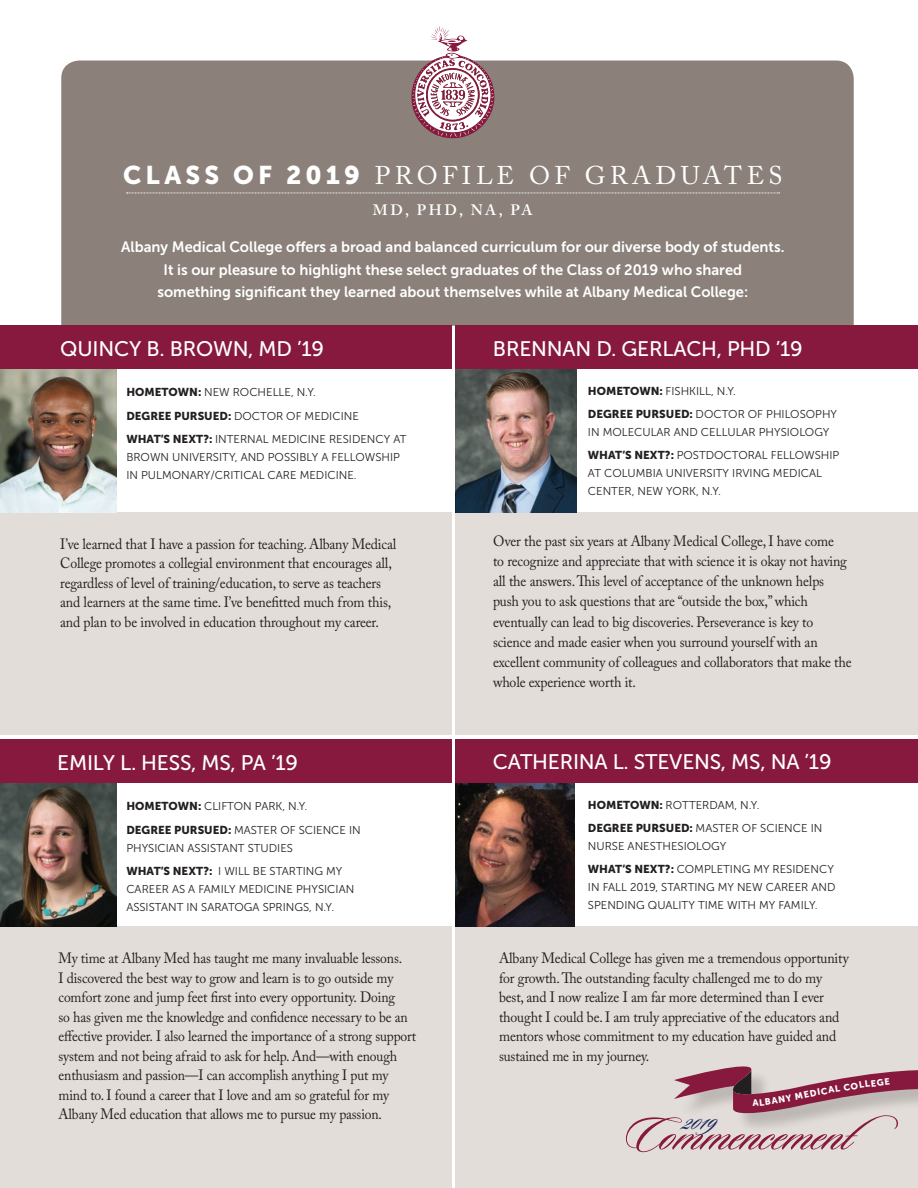
<style>
.page{position:relative;width:918px;height:1188px;background:#fff}
.page>*{position:absolute;margin:0;border:0;box-sizing:border-box;transform-origin:0 0}
.sidebar__small_caps{font:50.4px "Sloop Script Medium Three";color:#86193d}
.sidebar__small_caps-2{font:27.15px "Sloop Script Medium Three";color:#1c275d}
.sidebar__small_caps-3{font:25.5px "Adobe Caslon Pro";letter-spacing:.175em;color:#fff}
.body{font:21px "Museo Sans 500";letter-spacing:-.01em;color:#fff}
.feature_intro{font:15px/22.5px "Museo Sans 700";color:#fff;text-align:center}
.sidebar__small_caps-4{font:600 15px "Adobe Caslon Pro";letter-spacing:.175em;color:#fff}
.body-2{font:14.85px/19.5px "Adobe Caslon Pro";letter-spacing:-.01em;color:#231f20;scale:.93 1}
.body-3{font:14.85px/19.5px "Adobe Caslon Pro";letter-spacing:-.01em;color:#231f20;scale:.92 1}
.body-4{font:11.4px/18px "Museo Sans 300";color:#231f20}
.t1{font:9.15px "Museo Sans 900";color:#fff}
.s1{font-family:"Museo Sans 900"}
</style>
<div class="page">
<div style="left:456px;top:926px;width:462px;height:262px;background:#e3ddd9"></div>
<div style="left:61px;top:61px;width:793px;height:265px;background:#8b817a"></div>
<div style="left:0;top:926px;width:451px;height:262px;background:#e3ddd9"></div>
<div style="left:0;top:740px;width:451px;height:43px;background:#86193d"></div>
<div style="left:456px;top:740px;width:462px;height:43px;background:#86193d"></div>
<div style="left:0;top:512px;width:451px;height:223px;background:#e3ddd9"></div>
<div style="left:456px;top:512px;width:462px;height:223px;background:#e3ddd9"></div>
<div style="left:0;top:326px;width:451px;height:43px;background:#86193d"></div>
<div style="left:456px;top:326px;width:462px;height:43px;background:#86193d"></div>
<svg style="left:127px;top:193px;width:653px;height:1px"></svg>
<svg style="left:411px;top:26px;width:84px;height:113px"></svg>
<img style="left:0;top:369px;width:116px;height:143px">
<img style="left:0;top:783px;width:116px;height:143px">
<img style="left:456px;top:369px;width:121px;height:143px">
<img style="left:456px;top:783px;width:119px;height:143px">
<div style="left:679px;top:1069px;width:239px;height:64px;background:#231f20;opacity:.2"></div>
<svg style="left:674px;top:1066px;width:244px;height:52px"></svg>
<p class="sidebar__small_caps-3" style="left:123px;top:160px;width:661px"><span class="s1">CLASS OF 2019</span> PROFILE OF GRADUATES</p>
<p class="sidebar__small_caps-4" style="left:373px;top:201px;width:161px">MD, PHD, NA, PA</p>
<p class="feature_intro" style="left:121px;top:236px;width:665px">Albany Medical College offers a broad and balanced curriculum for our diverse body of students.<br>It is our pleasure to highlight these select graduates of the Class of 2019 who shared<br>something significant they learned about themselves while at Albany Medical College:</p>
<p class="body" style="left:60px;top:337px;width:265px">QUINCY B. BROWN, MD ’19</p>
<p class="body" style="left:493px;top:337px;width:311px">BRENNAN D. GERLACH, PHD ’19</p>
<p class="body-4" style="left:126px;top:383px;width:191px"><span class="s1">HOMETOWN:</span> NEW ROCHELLE, N.Y.</p>
<p class="body-4" style="left:126px;top:407px;width:234px"><span class="s1">DEGREE PURSUED:</span> DOCTOR OF MEDICINE</p>
<p class="body-4" style="left:126px;top:430px;width:282px"><span class="s1">WHAT’S NEXT?:</span> INTERNAL MEDICINE RESIDENCY AT<br>BROWN UNIVERSITY, AND POSSIBLY A FELLOWSHIP<br>IN PULMONARY/CRITICAL CARE MEDICINE.</p>
<p class="body-4" style="left:588px;top:382px;width:150px"><span class="s1">HOMETOWN:</span> FISHKILL, N.Y.</p>
<p class="body-4" style="left:588px;top:405px;width:251px"><span class="s1">DEGREE PURSUED:</span> DOCTOR OF PHILOSOPHY<br>IN MOLECULAR AND CELLULAR PHYSIOLOGY</p>
<p class="body-4" style="left:588px;top:447px;width:253px"><span class="s1">WHAT’S NEXT?:</span> POSTDOCTORAL FELLOWSHIP<br>AT COLUMBIA UNIVERSITY IRVING MEDICAL<br>CENTER, NEW YORK, N.Y.</p>
<p class="body-2" style="left:60px;top:534px;width:363px">I’ve learned that I have a passion for teaching. Albany Medical College promotes a collegial environment that encourages all, regardless of level of training/education, to serve as teachers and learners at the same time. I’ve benefitted much from this, and plan to be involved in education throughout my career.</p>
<p class="body-2" style="left:493px;top:530px;width:387px;line-height:20.2px">Over the past six years at Albany Medical College, I have come<br>to recognize and appreciate that with science it is okay not having all the answers. This level of acceptance of the unknown helps push you to ask questions that are “outside the box,” which eventually can lead to big discoveries. Perseverance is key to science and made easier when you surround yourself with an excellent community of colleagues and collaborators that make the whole experience worth it.</p>
<p class="body" style="left:57px;top:751px;width:242px">EMILY L. HESS, MS, PA ’19</p>
<p class="body" style="left:493px;top:750px;width:340px">CATHERINA L. STEVENS, MS, NA ’19</p>
<p class="body-4" style="left:126px;top:797px;width:183px"><span class="s1">HOMETOWN:</span> CLIFTON PARK, N.Y.</p>
<p class="body-4" style="left:126px;top:821px;width:236px"><span class="s1">DEGREE PURSUED:</span> MASTER OF SCIENCE IN<br>PHYSICIAN ASSISTANT STUDIES</p>
<p class="body-4" style="left:126px;top:862px;width:229px"><span class="s1">WHAT’S NEXT?:</span> I WILL BE STARTING MY<br>CAREER AS A FAMILY MEDICINE PHYSICIAN<br>ASSISTANT IN SARATOGA SPRINGS, N.Y.</p>
<p class="body-4" style="left:588px;top:796px;width:173px"><span class="s1">HOMETOWN:</span> ROTTERDAM, N.Y.</p>
<p class="body-4" style="left:588px;top:819px;width:236px"><span class="s1">DEGREE PURSUED:</span> MASTER OF SCIENCE IN<br>NURSE ANESTHESIOLOGY</p>
<p class="body-4" style="left:588px;top:861px;width:249px"><span class="s1">WHAT’S NEXT?:</span> COMPLETING MY RESIDENCY<br>IN FALL 2019, STARTING MY NEW CAREER AND<br>SPENDING QUALITY TIME WITH MY FAMILY.</p>
<p class="body-3" style="left:59px;top:948px;width:390px">My time at Albany Med has taught me many invaluable lessons.<br>I discovered the best way to grow and learn is to go outside my comfort zone and jump feet first into every opportunity. Doing<br>so has given me the knowledge and confidence necessary to be an effective provider. I also learned the importance of a strong support system and not being afraid to ask for help. And—with enough enthusiasm and passion—I can accomplish anything I put my mind to. I found a career that I love and am so grateful for my Albany Med education that allows me to pursue my passion.</p>
<p class="body-2" style="left:499px;top:948px;width:377px">Albany Medical College has given me a tremendous opportunity for growth. The outstanding faculty challenged me to do my best, and I now realize I am far more determined than I ever thought I could be. I am truly appreciative of the educators and mentors whose commitment to my education have guided and sustained me in my journey.</p>
<p class="t1" style="left:820px;top:1086px;width:45px;rotate:-9deg">CAL COL</p>
<p class="t1" style="left:864px;top:1079px;width:27px;rotate:-7deg">LEGE</p>
<p class="sidebar__small_caps" style="left:625px;top:1102px;width:278px">Commencement</p>
<p class="sidebar__small_caps-2" style="left:684px;top:1104px;width:34px">2019</p>
</div>
